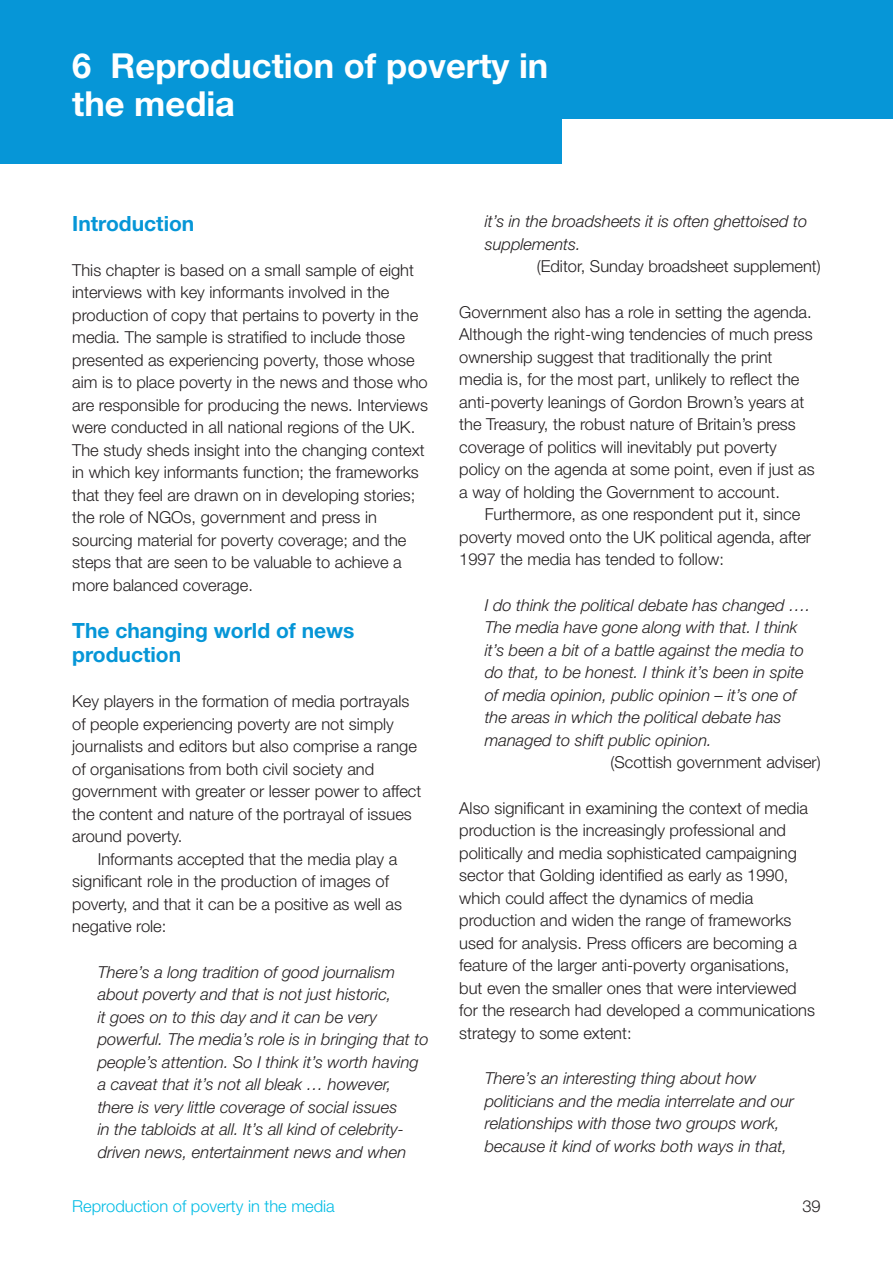
<style>
.page{position:relative;width:893px;height:1263px;background:#fff}
.page>*{position:absolute;margin:0;border:0;box-sizing:border-box;transform-origin:0 0}
.t1{font:700 34.5px/37.5px "Helvetica Neue";color:#fff}
.t2{font:700 21px/24px "Helvetica Neue";color:#0696d7}
.t3{font:300 16.5px/22.5px "Helvetica Neue";color:#231f20}
.t4{font:italic 300 16.5px/22.5px "Helvetica Neue";color:#231f20}
.t5{font:300 16.5px "Helvetica Neue";color:#02bce5}
</style>
<div class="page">
<div style="left:0;top:97px;width:561px;height:67px;background:#0696d7"></div>
<div style="left:0;top:0;width:893px;height:119px;background:#0696d7"></div>
<h1 class="t1" style="left:72px;top:50px;width:478px">6 Reproduction of poverty in the media</h1>
<p class="t2" style="left:72px;top:213px;width:124px">Introduction</p>
<p class="t3" style="left:72px;top:260px;width:357px">This chapter is based on a small sample of eight interviews with key informants involved in the production of copy that pertains to poverty in the media. The sample is stratified to include those presented as experiencing poverty, those whose aim is to place poverty in the news and those who are responsible for producing the news. Interviews were conducted in all national regions of the UK.<br>The study sheds insight into the changing context in which key informants function; the frameworks that they feel are drawn on in developing stories; the role of NGOs, government and press in sourcing material for poverty coverage; and the steps that are seen to be valuable to achieve a more balanced coverage.</p>
<p class="t2" style="left:72px;top:620px;width:284px">The changing world of news production</p>
<p class="t3" style="left:72px;top:692px;width:351px">Key players in the formation of media portrayals of people experiencing poverty are not simply journalists and editors but also comprise a range of organisations from both civil society and government with greater or lesser power to affect the content and nature of the portrayal of issues around poverty.</p>
<p class="t3" style="left:72px;top:849px;width:331px;text-indent:26px">Informants accepted that the media play a significant role in the production of images of poverty, and that it can be a positive as well as negative role:</p>
<p class="t4" style="left:98px;top:962px;width:332px">There’s a long tradition of good journalism about poverty and that is not just historic,<br>it goes on to this day and it can be very powerful. The media’s role is in bringing that to people’s attention. So I think it’s worth having a caveat that it’s not all bleak … however, there is very little coverage of social issues<br>in the tabloids at all. It’s all kind of celebrity&shy;driven news, entertainment news and when</p>
<p class="t5" style="left:72px;top:1200px;width:264px">Reproduction of poverty in the media</p>
<p class="t4" style="left:485px;top:212px;width:324px">it’s in the broadsheets it is often ghettoised to supplements.</p>
<p class="t3" style="left:537px;top:257px;width:285px">(Editor, Sunday broadsheet supplement)</p>
<p class="t3" style="left:459px;top:302px;width:357px">Government also has a role in setting the agenda.<br>Although the right-wing tendencies of much press ownership suggest that traditionally the print media is, for the most part, unlikely to reflect the anti-poverty leanings of Gordon Brown’s years at the Treasury, the robust nature of Britain’s press coverage of politics will inevitably put poverty policy on the agenda at some point, even if just as a way of holding the Government to account.</p>
<p class="t3" style="left:459px;top:505px;width:353px;text-indent:26px">Furthermore, as one respondent put it, since poverty moved onto the UK political agenda, after<br>1997 the media has tended to follow:</p>
<p class="t4" style="left:485px;top:595px;width:327px">I do think the political debate has changed ….<br>The media have gone along with that. I think it’s been a bit of a battle against the media to do that, to be honest. I think it’s been in spite of media opinion, public opinion – it’s one of the areas in which the political debate has managed to shift public opinion.</p>
<p class="t3" style="left:610px;top:753px;width:212px">(Scottish government adviser)</p>
<p class="t3" style="left:459px;top:798px;width:357px">Also significant in examining the context of media production is the increasingly professional and politically and media sophisticated campaigning sector that Golding identified as early as 1990, which could affect the dynamics of media production and widen the range of frameworks used for analysis. Press officers are becoming a feature of the larger anti-poverty organisations, but even the smaller ones that were interviewed for the research had developed a communications strategy to some extent:</p>
<p class="t4" style="left:485px;top:1068px;width:311px">There’s an interesting thing about how politicians and the media interrelate and our relationships with those two groups work, because it kind of works both ways in that,</p>
<p class="t3" style="left:802px;top:1196px;width:20px">39</p>
</div>
